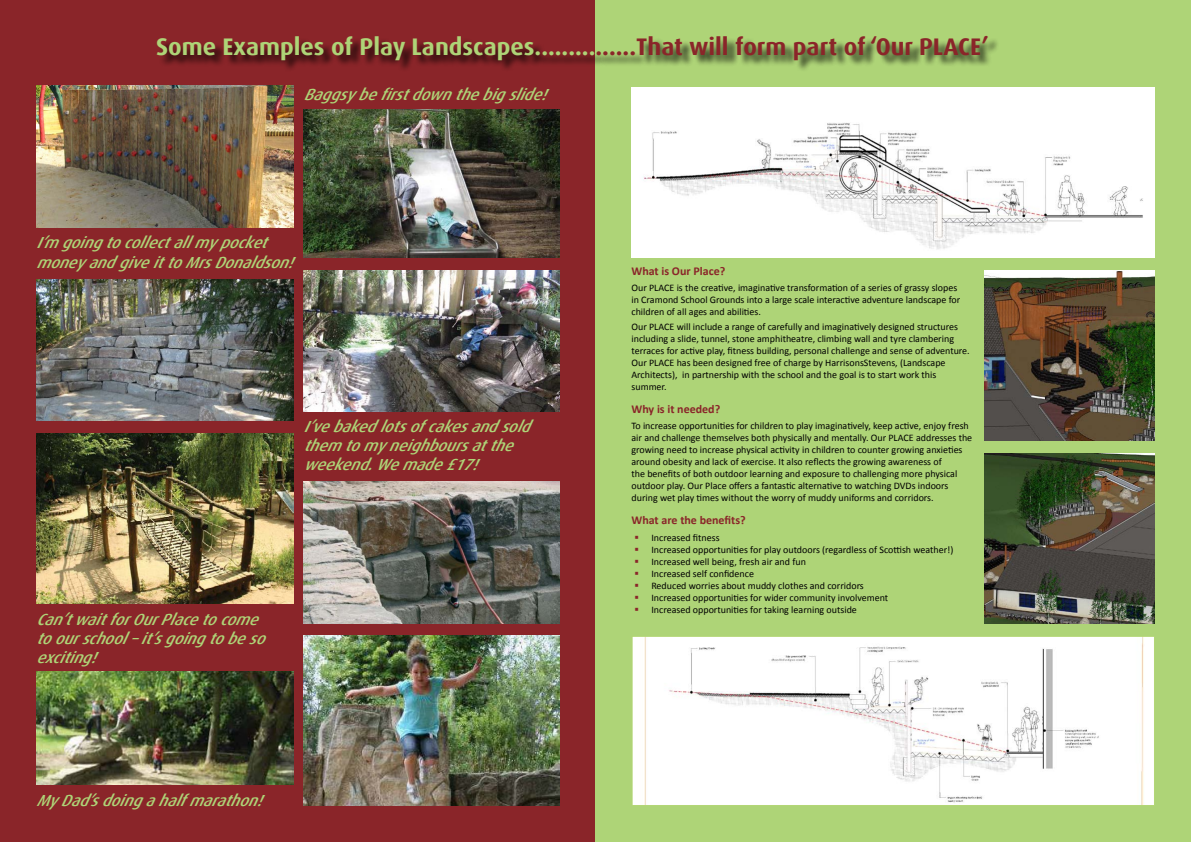
<style>
.page{position:relative;width:1191px;height:842px;background:#fff}
.page>*{position:absolute;margin:0;border:0;box-sizing:border-box;transform-origin:0 0}
.HS-PS_Heading{font:700 24px "Dax";color:#aed477}
.HS_Heading2{font:italic 500 16px/19.2px "Dax";color:#aed477}
.HS_Heading5{font:700 12px "Calibri";color:#8a2529}
.HS_Body{font:10px/12px "Calibri";color:#000}
.s1{color:#8a2529}
</style>
<div class="page">
<div style="left:0;top:0;width:595px;height:842px;background:#8a2529"></div>
<div style="left:595px;top:0;width:596px;height:842px;background:#aed477"></div>
<div style="left:159px;top:38px;width:448px;height:34px;background:#000;opacity:.75"></div>
<div style="left:598px;top:37px;width:401px;height:35px;background:#000;opacity:.75"></div>
<img style="left:633px;top:638px;width:520px;height:166px">
<div style="left:631px;top:636px;width:524px;height:170px;border:1px solid #b3d676"></div>
<img style="left:984px;top:270px;width:171px;height:170px">
<img style="left:984px;top:453px;width:171px;height:170px">
<img style="left:631px;top:87px;width:524px;height:171px">
<img style="left:36px;top:279px;width:257px;height:142px">
<img style="left:303px;top:270px;width:256px;height:142px">
<img style="left:36px;top:671px;width:257px;height:113px">
<img style="left:303px;top:636px;width:256px;height:170px">
<img style="left:36px;top:86px;width:257px;height:141px">
<img style="left:303px;top:109px;width:256px;height:148px">
<img style="left:36px;top:434px;width:257px;height:170px">
<img style="left:303px;top:481px;width:256px;height:142px">
<p class="HS-PS_Heading" style="left:156px;top:33px;width:834px">Some Examples of Play Landscapes.........<span class="s1">......That will form part of ‘Our PLACE’</span></p>
<p class="HS_Heading2" style="left:303px;top:85px;width:252px">Baggsybefirstdownthebigslide!</p>
<p class="HS_Heading2" style="left:36px;top:233px;width:266px">I’mgoingtocollectallmypocket moneyandgiveittoMrsDonaldson!</p>
<p class="HS_Heading2" style="left:303px;top:417px;width:236px">I’vebakedlotsofcakesandsold themtomyneighboursatthe weekend.Wemade£17!</p>
<p class="HS_Heading2" style="left:36px;top:610px;width:238px">Can’twaitforOurPlacetocome toourschool–it’sgoingtobeso exciting!</p>
<p class="HS_Heading2" style="left:36px;top:791px;width:235px">MyDad’sdoingahalfmarathon!</p>
<p class="HS_Heading5" style="left:631px;top:264px;width:95px">What is Our Place?</p>
<p class="HS_Body" style="left:631px;top:282px;width:330px">Our PLACE is the creative, imaginative transformation of a series of grassy slopes in Cramond School Grounds into a large scale interactive adventure landscape for children of all ages and abilities.</p>
<p class="HS_Body" style="left:631px;top:321px;width:340px">Our PLACE will include a range of carefully and imaginatively designed structures including a slide, tunnel, stone amphitheatre, climbing wall and tyre clambering terraces for active play, fitness building, personal challenge and sense of adventure.<br>Our PLACE has been designed free of charge by HarrisonsStevens, (Landscape Architects), in partnership with the school and the goal is to start work this summer.</p>
<p class="HS_Heading5" style="left:631px;top:401px;width:90px">Why is it needed?</p>
<p class="HS_Body" style="left:631px;top:420px;width:342px">To increase opportunities for children to play imaginatively, keep active, enjoy fresh air and challenge themselves both physically and mentally. Our PLACE addresses the growing need to increase physical activity in children to counter growing anxieties around obesity and lack of exercise. It also reflects the growing awareness of<br>the benefits of both outdoor learning and exposure to challenging more physical outdoor play. Our Place offers a fantastic alternative to watching DVDs indoors during wet play times without the worry of muddy uniforms and corridors.</p>
<p class="HS_Heading5" style="left:631px;top:513px;width:116px">What are the benefits?</p>
<p class="HS_Body" style="left:651px;top:531px;width:70px">Increased fitness</p>
<p class="HS_Body" style="left:651px;top:543px;width:304px">Increased opportunities for play outdoors (regardless of Scottish weather!)</p>
<p class="HS_Body" style="left:651px;top:555px;width:156px">Increased well being, fresh air and fun</p>
<p class="HS_Body" style="left:651px;top:567px;width:104px">Increased self confidence</p>
<p class="HS_Body" style="left:651px;top:579px;width:214px">Reduced worries about muddy clothes and corridors</p>
<p class="HS_Body" style="left:651px;top:591px;width:238px">Increased opportunities for wider community involvement</p>
<p class="HS_Body" style="left:651px;top:603px;width:207px">Increased opportunities for taking learning outside</p>
</div>
